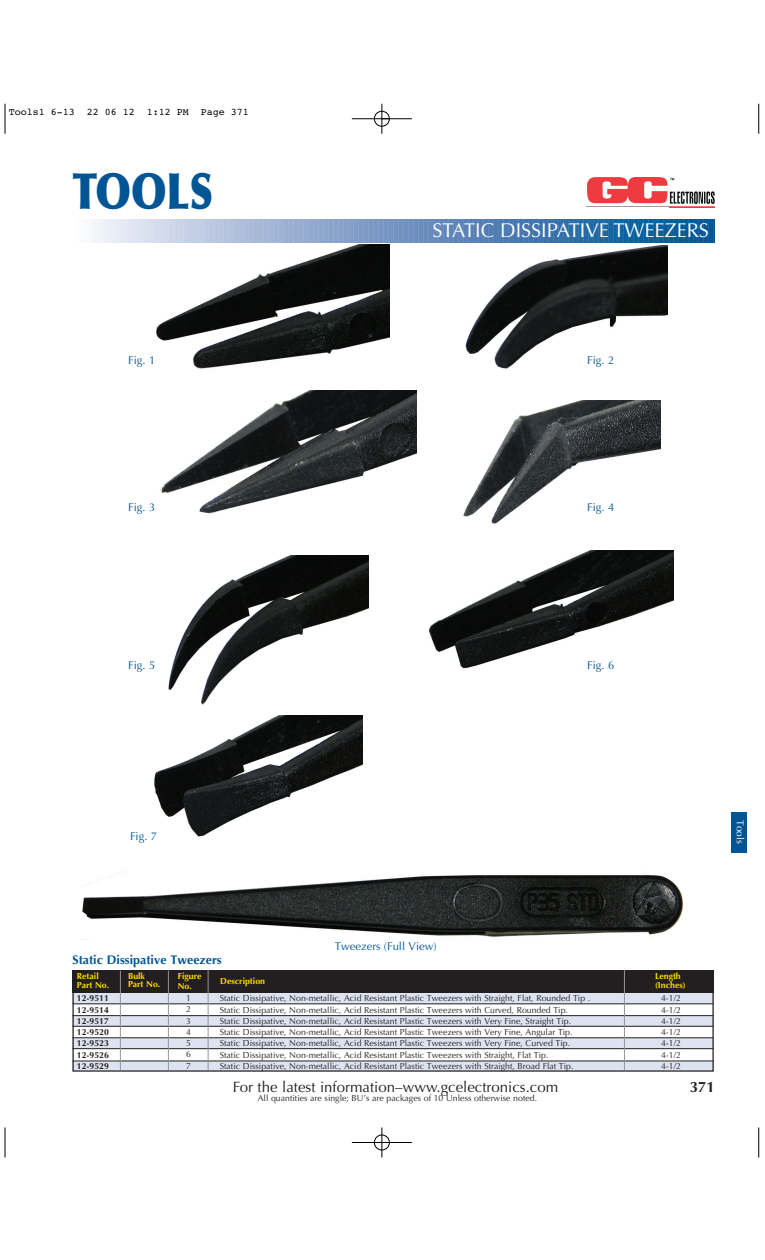
<style>
.page{position:relative;width:765px;height:1260px;background:#fff}
.page>*{position:absolute;margin:0;border:0;box-sizing:border-box;transform-origin:0 0}
.t1{font:900 50px "Optima";color:#005595;scale:.8 1}
.t2{font:20px "Optima";color:#fff}
.t3{font:15px "Optima";color:#231f20}
.t4{font:700 15px "Optima";color:#231f20}
.t5{font:700 12.5px "Optima";color:#005595}
.t6{font:11.25px "Optima";color:#005595}
.t7{font:10.12px "Optima";color:#fff}
.t8{font:10px "Courier";color:#000}
.t9{font:8.75px/11.2px "Optima";color:#231f20;text-align:justify}
.t10{font:700 8.75px/8.8px "Optima";color:#ffdc01}
.t11{font:700 8.75px/11.2px "Optima";color:#231f20;text-align:justify}
</style>
<div class="page">
<img style="left:586px;top:177px;width:128px;height:30px">
<svg style="left:93px;top:220px;width:622px;height:22px;background:#7299c3"></svg>
<div style="left:731px;top:812px;width:15px;height:40px;background:#005595"></div>
<div style="left:72px;top:991px;width:642px;height:13px;background:#dde3f0"></div>
<div style="left:72px;top:1016px;width:642px;height:11px;background:#dde3f0"></div>
<div style="left:72px;top:1038px;width:642px;height:11px;background:#dde3f0"></div>
<div style="left:72px;top:1061px;width:642px;height:10px;background:#dde3f0"></div>
<div style="left:72px;top:970px;width:642px;height:22px;background:#231f20"></div>
<hr style="left:72px;top:1004px;width:641px;height:1px;background:#231f20">
<hr style="left:72px;top:1015px;width:641px;height:1px;background:#231f20">
<hr style="left:72px;top:1026px;width:641px;height:1px;background:#231f20">
<hr style="left:72px;top:1037px;width:641px;height:1px;background:#231f20">
<hr style="left:73px;top:1048px;width:640px;height:1px;background:#231f20">
<hr style="left:72px;top:1061px;width:641px;height:1px;background:#231f20">
<div style="left:72px;top:970px;width:642px;height:102px;border:1px solid #231f20"></div>
<hr style="left:624px;top:970px;width:1px;height:101px;background:#939598">
<hr style="left:168px;top:970px;width:1px;height:100px;background:#939598">
<hr style="left:120px;top:971px;width:1px;height:100px;background:#939598">
<img style="left:156px;top:245px;width:234px;height:124px">
<img style="left:465px;top:246px;width:203px;height:123px">
<img style="left:160px;top:391px;width:256px;height:123px">
<img style="left:463px;top:400px;width:198px;height:124px">
<img style="left:168px;top:556px;width:201px;height:149px">
<img style="left:428px;top:551px;width:246px;height:118px">
<img style="left:82px;top:872px;width:602px;height:65px">
<img style="left:154px;top:716px;width:209px;height:121px">
<hr style="left:208px;top:970px;width:1px;height:100px;background:#939598">
<hr style="left:5px;top:104px;width:1px;height:30px;background:#000">
<hr style="left:759px;top:104px;width:1px;height:30px;background:#000">
<hr style="left:5px;top:1128px;width:1px;height:30px;background:#000">
<hr style="left:759px;top:1128px;width:1px;height:30px;background:#000">
<div style="left:374px;top:111px;width:16px;height:16px;border:1px solid #fff;border-radius:50%"></div>
<hr style="left:352px;top:119px;width:60px;height:1px;background:#000">
<hr style="left:352px;top:1142px;width:60px;height:1px;background:#000">
<hr style="left:382px;top:104px;width:1px;height:30px;background:#000">
<hr style="left:382px;top:1128px;width:1px;height:30px;background:#000">
<div style="left:374px;top:111px;width:16px;height:15px;border:1px solid #000;border-radius:50%"></div>
<div style="left:374px;top:1135px;width:16px;height:15px;border:1px solid #000;border-radius:50%"></div>
<p class="t8" style="left:9px;top:109px;width:242px">Tools1 6-13 22 06 12 1:12 PM Page 371</p>
<h1 class="t1" style="left:73px;top:171px;width:177px">TOOLS</h1>
<h2 class="t2" style="left:433px;top:222px;width:278px">STATIC DISSIPATIVE TWEEZERS</h2>
<p class="t6" style="left:128px;top:355px;width:29px">Fig. 1</p>
<p class="t6" style="left:587px;top:355px;width:29px">Fig. 2</p>
<p class="t6" style="left:128px;top:503px;width:29px">Fig. 3</p>
<p class="t6" style="left:587px;top:502px;width:29px">Fig. 4</p>
<p class="t6" style="left:128px;top:660px;width:29px">Fig. 5</p>
<p class="t6" style="left:587px;top:660px;width:29px">Fig. 6</p>
<p class="t6" style="left:130px;top:832px;width:29px">Fig. 7</p>
<p class="t7" style="left:744px;top:820px;width:25px;rotate:90deg">Tools</p>
<p class="t6" style="left:335px;top:942px;width:103px">Tweezers (Full View)</p>
<h3 class="t5" style="left:72px;top:955px;width:151px">Static Dissipative Tweezers</h3>
<p class="t11" style="left:77px;top:994px;width:34px">12-9511<br>12-9514<br>12-9517<br>12-9520<br>12-9523<br>12-9526<br>12-9529</p>
<p class="t9" style="left:220px;top:994px;width:372px;text-align:left">Static Dissipative, Non-metallic, Acid Resistant Plastic Tweezers with Straight, Flat, Rounded Tip .<br>Static Dissipative, Non-metallic, Acid Resistant Plastic Tweezers with Curved, Rounded Tip.<br>Static Dissipative, Non-metallic, Acid Resistant Plastic Tweezers with Very Fine, Straight Tip.<br>Static Dissipative, Non-metallic, Acid Resistant Plastic Tweezers with Very Fine, Angular Tip.<br>Static Dissipative, Non-metallic, Acid Resistant Plastic Tweezers with Very Fine, Curved Tip.<br>Static Dissipative, Non-metallic, Acid Resistant Plastic Tweezers with Straight, Flat Tip.<br>Static Dissipative, Non-metallic, Acid Resistant Plastic Tweezers with Straight, Broad Flat Tip.</p>
<p class="t9" style="left:661px;top:994px;width:21px">4-1/2<br>4-1/2<br>4-1/2<br>4-1/2<br>4-1/2<br>4-1/2<br>4-1/2</p>
<p class="t10" style="left:128px;top:972px;width:34px">Bulk<br>Part No.</p>
<p class="t10" style="left:178px;top:972px;width:25px;line-height:10px">Figure<br>No.</p>
<p class="t10" style="left:77px;top:973px;width:34px">Retail<br>Part No.</p>
<p class="t10" style="left:655px;top:973px;width:32px">Length (Inches)</p>
<p class="t10" style="left:220px;top:978px;width:46px">Description</p>
<p class="t9" style="left:186px;top:993px;width:6px">1<br>2<br>3<br>4<br>5<br>6<br>7</p>
<h3 class="t3" style="left:233px;top:1080px;width:327px">For the latest information–www.gcelectronics.com</h3>
<h3 class="t4" style="left:690px;top:1080px;width:27px">371</h3>
<p class="t9" style="left:258px;top:1094px;width:281px">All quantities are single; BU’s are packages of 10 Unless otherwise noted.</p>
</div>
